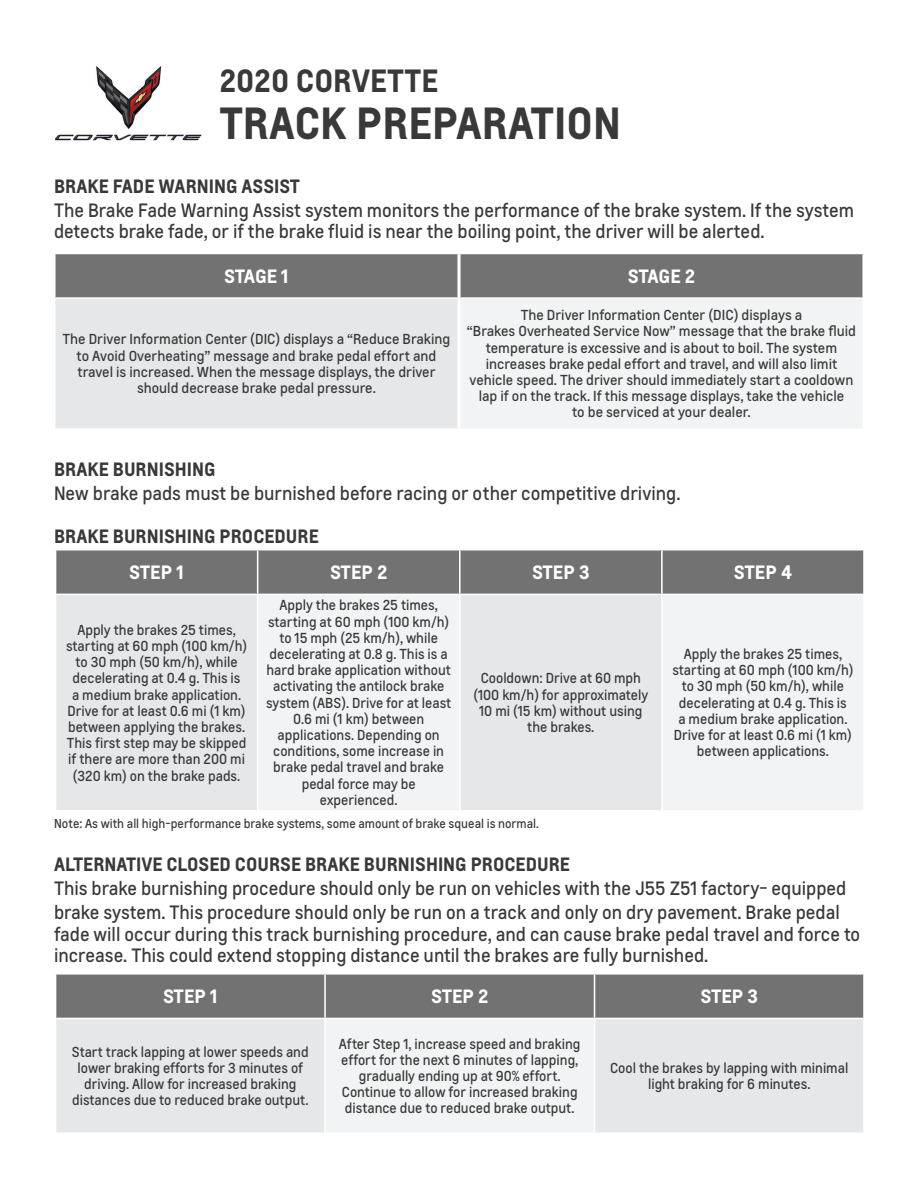
<style>
.page{position:relative;width:918px;height:1188px;background:#fff}
.page>*{position:absolute;margin:0;border:0;box-sizing:border-box;transform-origin:0 0}
.t1{font:700 42px "Louis Global 2";color:#383938}
.t2{font:700 30px "Louis Global 2";color:#383938}
.t3{font:18px/21.6px "Louis Global 2";color:#383938}
.t4{font:700 18px "Louis Global 2";color:#383938}
.t5{font:700 18px "Louis Global 2";letter-spacing:-.005em;color:#fff}
.t6{font:13.5px/16.2px "Louis Global 2";color:#383938;text-align:center}
.t7{font:12px "Louis Global 2";color:#383938}
</style>
<div class="page">
<img style="left:55px;top:66px;width:147px;height:75px">
<div style="left:55px;top:253px;width:403px;height:45px;background:#717271"></div>
<div style="left:55px;top:298px;width:403px;height:131px;background:#e6e7e9"></div>
<hr style="left:54px;top:253px;width:405px;height:1px;background:#fff">
<hr style="left:56px;top:297px;width:401px;height:2px;background:#fff">
<hr style="left:54px;top:428px;width:405px;height:2px;background:#fff">
<hr style="left:54px;top:254px;width:2px;height:44px;background:#fff">
<hr style="left:457px;top:254px;width:2px;height:44px;background:#fff">
<hr style="left:54px;top:298px;width:2px;height:130px;background:#fff">
<hr style="left:457px;top:298px;width:2px;height:130px;background:#fff">
<div style="left:460px;top:253px;width:403px;height:45px;background:#717271"></div>
<div style="left:460px;top:298px;width:403px;height:131px;background:#f2f3f4"></div>
<hr style="left:459px;top:253px;width:405px;height:1px;background:#fff">
<hr style="left:461px;top:297px;width:401px;height:2px;background:#fff">
<hr style="left:459px;top:254px;width:2px;height:44px;background:#fff">
<hr style="left:862px;top:254px;width:2px;height:44px;background:#fff">
<hr style="left:459px;top:298px;width:2px;height:131px;background:#fff">
<hr style="left:862px;top:298px;width:2px;height:131px;background:#fff">
<div style="left:56px;top:975px;width:807px;height:43px;background:#717271"></div>
<div style="left:56px;top:1019px;width:807px;height:113px;background:#e6e7e9"></div>
<div style="left:325px;top:1018px;width:270px;height:115px;background:#f2f3f4"></div>
<hr style="left:325px;top:1018px;width:270px;height:1px;background:#fff">
<hr style="left:325px;top:1132px;width:270px;height:2px;background:#fff">
<hr style="left:324px;top:975px;width:2px;height:43px;background:#fff">
<hr style="left:594px;top:975px;width:1px;height:43px;background:#fff">
<hr style="left:324px;top:1019px;width:2px;height:113px;background:#fff">
<hr style="left:594px;top:1019px;width:1px;height:113px;background:#fff">
<div style="left:56px;top:550px;width:807px;height:44px;background:#717271"></div>
<div style="left:56px;top:595px;width:605px;height:215px;background:#e6e7e9"></div>
<div style="left:258px;top:594px;width:202px;height:217px;background:#f2f3f4"></div>
<div style="left:662px;top:594px;width:202px;height:217px;background:#f2f3f4"></div>
<hr style="left:258px;top:594px;width:202px;height:1px;background:#fff">
<hr style="left:662px;top:594px;width:201px;height:1px;background:#fff">
<hr style="left:258px;top:810px;width:202px;height:2px;background:#fff">
<hr style="left:662px;top:810px;width:203px;height:2px;background:#fff">
<hr style="left:257px;top:550px;width:1px;height:44px;background:#fff">
<hr style="left:459px;top:550px;width:2px;height:44px;background:#fff">
<hr style="left:661px;top:550px;width:2px;height:44px;background:#fff">
<hr style="left:257px;top:595px;width:1px;height:215px;background:#fff">
<hr style="left:459px;top:595px;width:2px;height:215px;background:#fff">
<hr style="left:661px;top:595px;width:2px;height:215px;background:#fff">
<hr style="left:863px;top:594px;width:2px;height:216px;background:#fff">
<p class="t2" style="left:219px;top:59px;width:220px">2020 CORVETTE</p>
<p class="t1" style="left:219px;top:92px;width:403px">TRACK PREPARATION</p>
<p class="t4" style="left:54px;top:173px;width:247px">BRAKE FADE WARNING ASSIST</p>
<p class="t3" style="left:54px;top:199px;width:802px">The Brake Fade Warning Assist system monitors the performance of the brake system. If the system detects brake fade, or if the brake fluid is near the boiling point, the driver will be alerted.</p>
<p class="t5" style="left:224px;top:263px;width:66px">STAGE 1</p>
<p class="t6" style="left:63px;top:331px;width:389px">The Driver Information Center (DIC) displays a “Reduce Braking to Avoid Overheating” message and brake pedal effort and travel is increased. When the message displays, the driver should decrease brake pedal pressure.</p>
<p class="t5" style="left:628px;top:263px;width:69px">STAGE 2</p>
<p class="t6" style="left:467px;top:307px;width:391px">The Driver Information Center (DIC) displays a<br>“Brakes Overheated Service Now” message that the brake fluid temperature is excessive and is about to boil. The system increases brake pedal effort and travel, and will also limit vehicle speed. The driver should immediately start a cooldown lap if on the track. If this message displays, take the vehicle<br>to be serviced at your dealer.</p>
<p class="t4" style="left:54px;top:456px;width:163px">BRAKE BURNISHING</p>
<p class="t3" style="left:54px;top:482px;width:628px">New brake pads must be burnished before racing or other competitive driving.</p>
<p class="t4" style="left:54px;top:523px;width:266px">BRAKE BURNISHING PROCEDURE</p>
<p class="t5" style="left:129px;top:559px;width:56px">STEP 1</p>
<p class="t5" style="left:330px;top:559px;width:59px">STEP 2</p>
<p class="t5" style="left:532px;top:559px;width:59px">STEP 3</p>
<p class="t5" style="left:734px;top:559px;width:60px">STEP 4</p>
<p class="t6" style="left:66px;top:621px;width:183px">Apply the brakes 25 times, starting at 60 mph (100 km/h) to 30 mph (50 km/h), while decelerating at 0.4 g. This is<br>a medium brake application.<br>Drive for at least 0.6 mi (1 km) between applying the brakes.<br>This first step may be skipped if there are more than 200 mi (320 km) on the brake pads.</p>
<p class="t6" style="left:266px;top:597px;width:187px">Apply the brakes 25 times, starting at 60 mph (100 km/h) to 15 mph (25 km/h), while decelerating at 0.8 g. This is a hard brake application without activating the antilock brake system (ABS). Drive for at least<br>0.6 mi (1 km) between applications. Depending on conditions, some increase in brake pedal travel and brake pedal force may be experienced.</p>
<p class="t6" style="left:473px;top:670px;width:176px">Cooldown: Drive at 60 mph (100 km/h) for approximately<br>10 mi (15 km) without using the brakes.</p>
<p class="t6" style="left:672px;top:646px;width:183px">Apply the brakes 25 times, starting at 60 mph (100 km/h) to 30 mph (50 km/h), while decelerating at 0.4 g. This is<br>a medium brake application.<br>Drive for at least 0.6 mi (1 km) between applications.</p>
<p class="t7" style="left:54px;top:815px;width:486px">Note: As with all high-performance brake systems, some amount of brake squeal is normal.</p>
<p class="t4" style="left:54px;top:851px;width:518px">ALTERNATIVE CLOSED COURSE BRAKE BURNISHING PROCEDURE</p>
<p class="t3" style="left:54px;top:876px;width:794px;line-height:24px">This brake burnishing procedure should only be run on vehicles with the J55 Z51 factory- equipped brake system. This procedure should only be run on a track and only on dry pavement. Brake pedal</p>
<p class="t3" style="left:54px;top:923px;width:808px">fade will occur during this track burnishing procedure, and can cause brake pedal travel and force to increase. This could extend stopping distance until the brakes are fully burnished.</p>
<p class="t5" style="left:163px;top:983px;width:56px">STEP 1</p>
<p class="t5" style="left:431px;top:983px;width:59px">STEP 2</p>
<p class="t5" style="left:700px;top:983px;width:59px">STEP 3</p>
<p class="t6" style="left:72px;top:1043px;width:238px">Start track lapping at lower speeds and lower braking efforts for 3 minutes of driving. Allow for increased braking distances due to reduced brake output.</p>
<p class="t6" style="left:339px;top:1035px;width:243px">After Step 1, increase speed and braking effort for the next 6 minutes of lapping, gradually ending up at 90% effort.<br>Continue to allow for increased braking distance due to reduced brake output.</p>
<p class="t6" style="left:610px;top:1060px;width:240px">Cool the brakes by lapping with minimal light braking for 6 minutes.</p>
</div>
